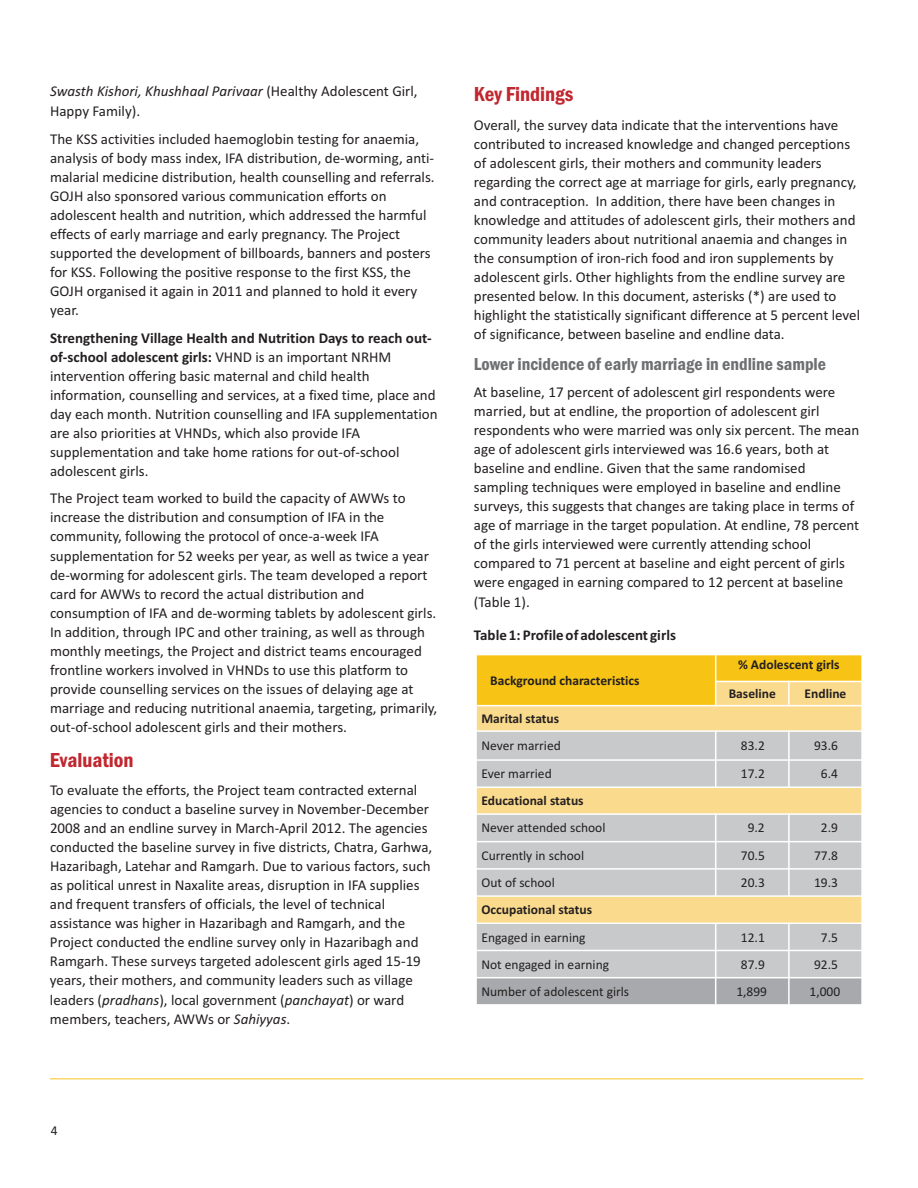
<style>
.page{position:relative;width:918px;height:1188px;background:#fff}
.page>*{position:absolute;margin:0;border:0;box-sizing:border-box;transform-origin:0 0}
.t1{font:600 condensed 21px "Franklin Gothic";color:#c1272f}
.t2{font:600 condensed 18px "Franklin Gothic";color:#6d6f71}
.t3{font:15px/19px "Calibri";color:#231f20}
.t4{font:700 15px "Calibri";color:#231f20}
.t5{font:13.5px "Calibri";color:#231f20}
.t6{font:700 13.5px/29.7px "Calibri";color:#231f20}
.s1{font-style:italic}
.s2{font-weight:700}
</style>
<div class="page">
<hr style="left:50px;top:1078px;width:813px;height:2px;background:#f9d76d">
<div style="left:476px;top:655px;width:240px;height:51px;background:#f7c314"></div>
<div style="left:716px;top:655px;width:146px;height:26px;background:#f7c314"></div>
<div style="left:716px;top:681px;width:73px;height:25px;background:#fada8c"></div>
<div style="left:789px;top:681px;width:73px;height:25px;background:#fada8c"></div>
<div style="left:476px;top:706px;width:386px;height:25px;background:#fada8c"></div>
<div style="left:476px;top:731px;width:240px;height:29px;background:#c7c9cb"></div>
<div style="left:716px;top:731px;width:73px;height:29px;background:#c7c9cb"></div>
<div style="left:789px;top:731px;width:73px;height:29px;background:#c7c9cb"></div>
<div style="left:476px;top:760px;width:240px;height:27px;background:#c7c9cb"></div>
<div style="left:716px;top:760px;width:73px;height:27px;background:#c7c9cb"></div>
<div style="left:789px;top:760px;width:73px;height:27px;background:#c7c9cb"></div>
<div style="left:476px;top:787px;width:386px;height:27px;background:#fada8c"></div>
<div style="left:476px;top:814px;width:240px;height:28px;background:#c7c9cb"></div>
<div style="left:716px;top:814px;width:73px;height:28px;background:#c7c9cb"></div>
<div style="left:789px;top:814px;width:73px;height:28px;background:#c7c9cb"></div>
<div style="left:476px;top:842px;width:240px;height:27px;background:#c7c9cb"></div>
<div style="left:716px;top:842px;width:73px;height:27px;background:#c7c9cb"></div>
<div style="left:789px;top:842px;width:73px;height:27px;background:#c7c9cb"></div>
<div style="left:476px;top:869px;width:240px;height:27px;background:#c7c9cb"></div>
<div style="left:716px;top:869px;width:73px;height:27px;background:#c7c9cb"></div>
<div style="left:789px;top:869px;width:73px;height:27px;background:#c7c9cb"></div>
<div style="left:476px;top:896px;width:386px;height:27px;background:#fada8c"></div>
<div style="left:476px;top:923px;width:240px;height:27px;background:#c7c9cb"></div>
<div style="left:716px;top:923px;width:73px;height:27px;background:#c7c9cb"></div>
<div style="left:789px;top:923px;width:73px;height:27px;background:#c7c9cb"></div>
<div style="left:476px;top:950px;width:240px;height:28px;background:#c7c9cb"></div>
<div style="left:716px;top:950px;width:73px;height:28px;background:#c7c9cb"></div>
<div style="left:789px;top:950px;width:73px;height:28px;background:#c7c9cb"></div>
<div style="left:476px;top:978px;width:240px;height:27px;background:#a7a9ac"></div>
<div style="left:716px;top:978px;width:73px;height:27px;background:#a7a9ac"></div>
<div style="left:789px;top:978px;width:73px;height:27px;background:#a7a9ac"></div>
<hr style="left:475px;top:654px;width:2px;height:352px;background:#fff">
<hr style="left:715px;top:923px;width:1px;height:83px;background:#fff">
<hr style="left:715px;top:813px;width:1px;height:84px;background:#fff">
<hr style="left:715px;top:730px;width:1px;height:58px;background:#fff">
<hr style="left:715px;top:654px;width:1px;height:52px;background:#fff">
<hr style="left:788px;top:923px;width:2px;height:83px;background:#fff">
<hr style="left:788px;top:813px;width:2px;height:84px;background:#fff">
<hr style="left:788px;top:730px;width:2px;height:58px;background:#fff">
<hr style="left:788px;top:681px;width:2px;height:25px;background:#fff">
<hr style="left:861px;top:654px;width:2px;height:352px;background:#fff">
<hr style="left:475px;top:1004px;width:388px;height:2px;background:#fff">
<hr style="left:475px;top:977px;width:388px;height:1px;background:#fff">
<hr style="left:475px;top:950px;width:388px;height:1px;background:#fff">
<hr style="left:475px;top:923px;width:388px;height:1px;background:#fff">
<hr style="left:475px;top:895px;width:388px;height:2px;background:#fff">
<hr style="left:475px;top:868px;width:388px;height:2px;background:#fff">
<hr style="left:475px;top:841px;width:388px;height:1px;background:#fff">
<hr style="left:475px;top:813px;width:388px;height:2px;background:#fff">
<hr style="left:475px;top:787px;width:388px;height:1px;background:#fff">
<hr style="left:475px;top:759px;width:388px;height:2px;background:#fff">
<hr style="left:475px;top:730px;width:388px;height:2px;background:#fff">
<hr style="left:475px;top:705px;width:388px;height:1px;background:#fff">
<hr style="left:715px;top:681px;width:148px;height:1px;background:#fff">
<p class="t3" style="left:50px;top:82px;width:369px;line-height:20.1px"><span class="s1">Swasth Kishori, Khushhaal Parivaar</span> (Healthy Adolescent Girl,<br>Happy Family).</p>
<p class="t3" style="left:50px;top:131px;width:386px">The KSS activities included haemoglobin testing for anaemia, analysis of body mass index, IFA distribution, de-worming, anti&shy;malarial medicine distribution, health counselling and referrals.<br>GOJH also sponsored various communication efforts on adolescent health and nutrition, which addressed the harmful effects of early marriage and early pregnancy. The Project supported the development of billboards, banners and posters for KSS. Following the positive response to the first KSS, the GOJH organised it again in 2011 and planned to hold it every year.</p>
<p class="t3" style="left:50px;top:329px;width:389px"><span class="s2">Strengthening Village Health and Nutrition Days to reach out&shy;of-school adolescent girls:</span> VHND is an important NRHM intervention offering basic maternal and child health information, counselling and services, at a fixed time, place and day each month. Nutrition counselling and IFA supplementation are also priorities at VHNDs, which also provide IFA supplementation and take home rations for out-of-school adolescent girls.</p>
<p class="t3" style="left:50px;top:490px;width:389px">The Project team worked to build the capacity of AWWs to increase the distribution and consumption of IFA in the community, following the protocol of once-a-week IFA supplementation for 52 weeks per year, as well as twice a year de-worming for adolescent girls. The team developed a report card for AWWs to record the actual distribution and consumption of IFA and de-worming tablets by adolescent girls.<br>In addition, through IPC and other training, as well as through monthly meetings, the Project and district teams encouraged frontline workers involved in VHNDs to use this platform to provide counselling services on the issues of delaying age at marriage and reducing nutritional anaemia, targeting, primarily, out-of-school adolescent girls and their mothers.</p>
<h1 class="t1" style="left:50px;top:752px;width:85px">Evaluation</h1>
<p class="t3" style="left:50px;top:782px;width:384px">To evaluate the efforts, the Project team contracted external agencies to conduct a baseline survey in November-December 2008 and an endline survey in March-April 2012. The agencies conducted the baseline survey in five districts, Chatra, Garhwa, Hazaribagh, Latehar and Ramgarh. Due to various factors, such as political unrest in Naxalite areas, disruption in IFA supplies and frequent transfers of officials, the level of technical assistance was higher in Hazaribagh and Ramgarh, and the Project conducted the endline survey only in Hazaribagh and Ramgarh. These surveys targeted adolescent girls aged 15-19 years, their mothers, and community leaders such as village leaders (<span class="s1">pradhans</span>), local government (<span class="s1">panchayat</span>) or ward members, teachers, AWWs or <span class="s1">Sahiyyas</span>.</p>
<h1 class="t1" style="left:474px;top:87px;width:101px">Key Findings</h1>
<p class="t3" style="left:474px;top:116px;width:388px">Overall, the survey data indicate that the interventions have contributed to increased knowledge and changed perceptions of adolescent girls, their mothers and community leaders regarding the correct age at marriage for girls, early pregnancy, and contraception. In addition, there have been changes in knowledge and attitudes of adolescent girls, their mothers and community leaders about nutritional anaemia and changes in the consumption of iron-rich food and iron supplements by adolescent girls. Other highlights from the endline survey are presented below. In this document, asterisks (*) are used to highlight the statistically significant difference at 5 percent level of significance, between baseline and endline data.</p>
<p class="t2" style="left:474px;top:357px;width:354px">Lower incidence of early marriage in endline sample</p>
<p class="t3" style="left:474px;top:384px;width:387px">At baseline, 17 percent of adolescent girl respondents were married, but at endline, the proportion of adolescent girl respondents who were married was only six percent. The mean age of adolescent girls interviewed was 16.6 years, both at baseline and endline. Given that the same randomised sampling techniques were employed in baseline and endline surveys, this suggests that changes are taking place in terms of age of marriage in the target population. At endline, 78 percent of the girls interviewed were currently attending school compared to 71 percent at baseline and eight percent of girls were engaged in earning compared to 12 percent at baseline (Table 1).</p>
<p class="t4" style="left:474px;top:629px;width:204px">Table 1: Profile of adolescent girls</p>
<p class="t6" style="left:490px;top:667px;width:151px">Background characteristics</p>
<p class="t6" style="left:729px;top:650px;width:112px;text-indent:9px">% Adolescent girls<br>Baseline</p>
<p class="t6" style="left:805px;top:680px;width:43px">Endline</p>
<p class="t6" style="left:481px;top:705px;width:79px">Marital status</p>
<p class="t5" style="left:481px;top:740px;width:81px">Never married</p>
<p class="t5" style="left:741px;top:740px;width:25px">83.2</p>
<p class="t5" style="left:814px;top:740px;width:25px">93.6</p>
<p class="t5" style="left:481px;top:768px;width:72px">Ever married</p>
<p class="t5" style="left:741px;top:768px;width:25px">17.2</p>
<p class="t5" style="left:821px;top:768px;width:19px">6.4</p>
<p class="t6" style="left:481px;top:787px;width:104px">Educational status</p>
<p class="t5" style="left:481px;top:822px;width:126px">Never attended school</p>
<p class="t5" style="left:748px;top:822px;width:19px">9.2</p>
<p class="t5" style="left:821px;top:822px;width:19px">2.9</p>
<p class="t5" style="left:481px;top:850px;width:104px">Currently in school</p>
<p class="t5" style="left:741px;top:850px;width:25px">70.5</p>
<p class="t5" style="left:814px;top:850px;width:25px">77.8</p>
<p class="t5" style="left:481px;top:877px;width:75px">Out of school</p>
<p class="t5" style="left:741px;top:877px;width:25px">20.3</p>
<p class="t5" style="left:814px;top:877px;width:25px">19.3</p>
<p class="t6" style="left:481px;top:896px;width:112px">Occupational status</p>
<p class="t5" style="left:481px;top:931px;width:106px">Engaged in earning</p>
<p class="t5" style="left:741px;top:931px;width:25px">12.1</p>
<p class="t5" style="left:821px;top:931px;width:19px">7.5</p>
<p class="t5" style="left:481px;top:959px;width:129px">Not engaged in earning</p>
<p class="t5" style="left:741px;top:959px;width:25px">87.9</p>
<p class="t5" style="left:814px;top:959px;width:25px">92.5</p>
<p class="t5" style="left:481px;top:986px;width:149px">Number of adolescent girls</p>
<p class="t5" style="left:736px;top:986px;width:32px">1,899</p>
<p class="t5" style="left:810px;top:986px;width:32px">1,000</p>
<p class="t5" style="left:51px;top:1125px;width:8px">4</p>
</div>
